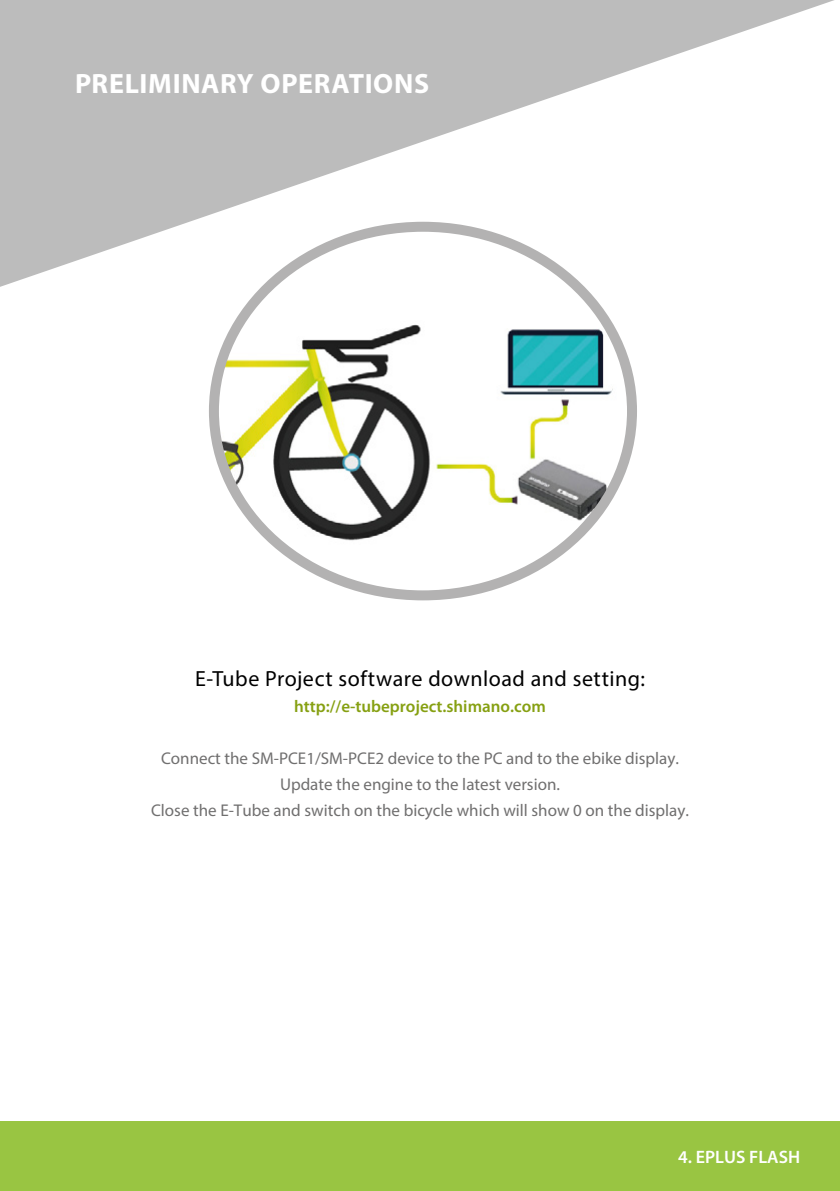
<style>
.page{position:relative;width:840px;height:1191px;background:#fff}
.page>*{position:absolute;margin:0;border:0;box-sizing:border-box;transform-origin:0 0}
.t1{font:700 28px "Myriad Pro";letter-spacing:.025em;color:#fff}
.t2{font:22px "Myriad Pro";letter-spacing:.025em;color:#000}
.t3{font:600 18px "Myriad Pro";color:#fff}
.t4{font:17px/26px "Myriad Pro";color:#706f6f;text-align:center}
.t5{font:600 17px "Myriad Pro";color:#86a012}
</style>
<div class="page">
<div style="left:0;top:1121px;width:839px;height:70px;background:#99c542"></div>
<svg style="left:0;top:0;width:834px;height:287px;fill:#bcbcbc"></svg>
<img style="left:216px;top:227px;width:411px;height:368px">
<div style="left:209px;top:222px;width:427px;height:378px;border:10px solid #b3b2b2;border-radius:50%"></div>
<h1 class="t1" style="left:75px;top:65px;width:355px">PRELIMINARY OPERATIONS</h1>
<p class="t2" style="left:195px;top:665px;width:451px">E-Tube Project software download and setting:</p>
<p class="t5" style="left:294px;top:695px;width:253px">http://e-tubeproject.shimano.com</p>
<p class="t4" style="left:151px;top:745px;width:539px">Connect the SM-PCE1/SM-PCE2 device to the PC and to the ebike display.<br>Update the engine to the latest version.<br>Close the E-Tube and switch on the bicycle which will show 0 on the display.</p>
<p class="t3" style="left:677px;top:1145px;width:123px">4. EPLUS FLASH</p>
</div>
